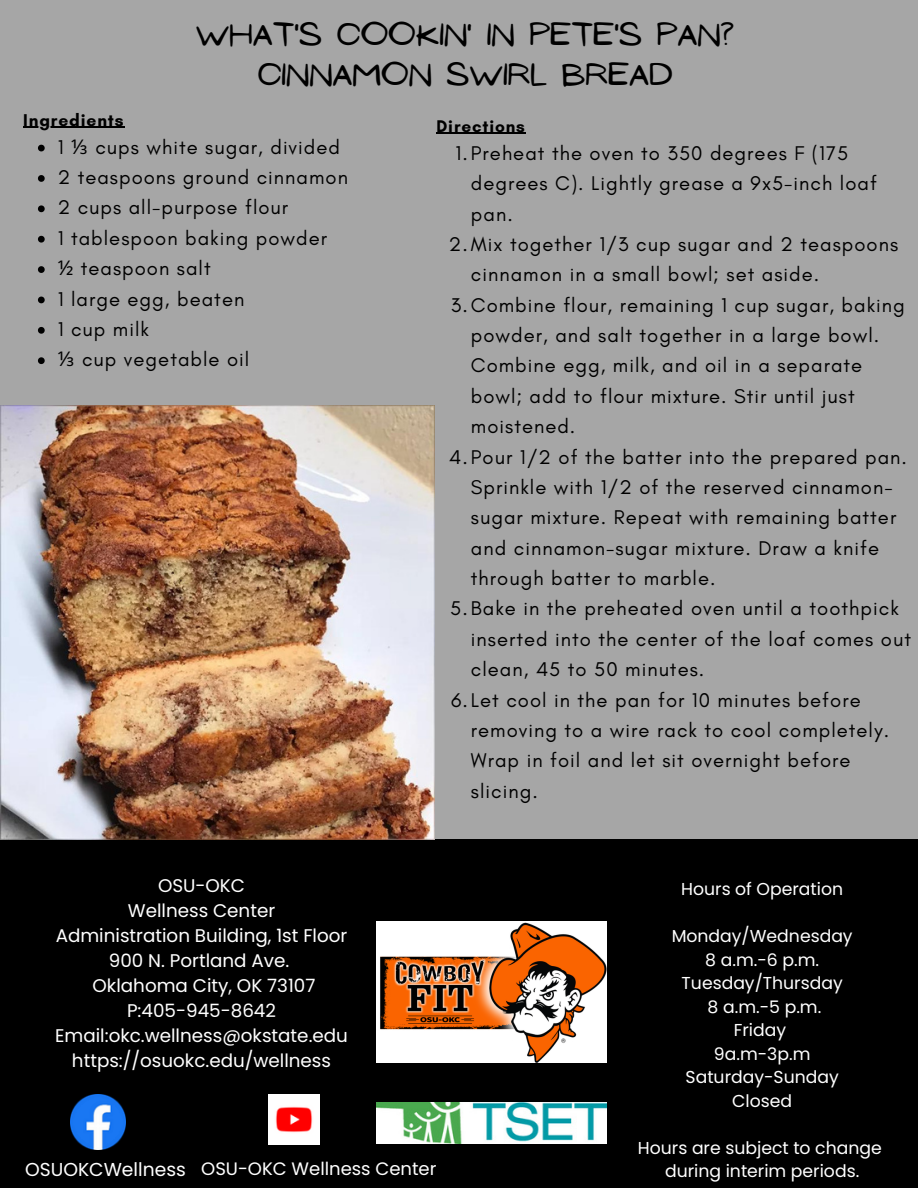
<style>
.page{position:relative;width:918px;height:1188px;background:#a6a6a6}
.page>*{position:absolute;margin:0;border:0;box-sizing:border-box;transform-origin:0 0}
.t1{font:29.55px "NF Ananias Regular";color:#000}
.t2{font:20.25px/30.3px "Glacial Indifference";letter-spacing:.05em;color:#000}
.t3{font:18.75px "Poppins";color:#fff}
.t4{font:18.3px "Poppins";color:#fff}
.t5{font:18px "Poppins";color:#fff}
.t6{font:700 17.4px "Glacial Indifference";letter-spacing:.05em;color:#000}
.t7{font:17.25px "Poppins";color:#fff}
.t8{font:700 17.25px "Glacial Indifference";letter-spacing:.05em;color:#000}
.s1{font-family:"Noto Sans"}
</style>
<div class="page">
<div style="left:0;top:840px;width:918px;height:348px;background:#000"></div>
<img style="left:71px;top:1094px;width:55px;height:55px">
<img style="left:269px;top:1094px;width:50px;height:51px">
<img style="left:376px;top:921px;width:231px;height:142px">
<img style="left:376px;top:1102px;width:231px;height:42px">
<img style="left:0;top:405px;width:434px;height:434px">
<hr style="left:23px;top:127px;width:102px;height:1px;background:#000">
<svg style="left:38px;top:145px;width:7px;height:6px"></svg>
<svg style="left:38px;top:175px;width:7px;height:7px"></svg>
<svg style="left:38px;top:205px;width:7px;height:7px"></svg>
<svg style="left:38px;top:236px;width:7px;height:7px"></svg>
<svg style="left:38px;top:266px;width:7px;height:7px"></svg>
<svg style="left:38px;top:297px;width:7px;height:6px"></svg>
<svg style="left:38px;top:327px;width:7px;height:7px"></svg>
<svg style="left:38px;top:357px;width:7px;height:7px"></svg>
<hr style="left:437px;top:133px;width:89px;height:1px;background:#000">
<p class="t1" style="left:196px;top:17px;width:540px">WHAT'S COOKIN' IN PETE'S PAN?</p>
<p class="t1" style="left:258px;top:58px;width:416px">CINNAMON SWIRL BREAD</p>
<p class="t6" style="left:23px;top:109px;width:102px">Ingredients</p>
<p class="t2" style="left:58px;top:131px;width:284px">1 <span class="s1">⅓</span> cups white sugar, divided</p>
<p class="t2" style="left:58px;top:162px;width:292px">2 teaspoons ground cinnamon</p>
<p class="t2" style="left:58px;top:192px;width:232px">2 cups all-purpose flour</p>
<p class="t2" style="left:58px;top:223px;width:271px">1 tablespoon baking powder</p>
<p class="t2" style="left:58px;top:253px;width:155px"><span class="s1">½</span> teaspoon salt</p>
<p class="t2" style="left:58px;top:283px;width:188px">1 large egg, beaten</p>
<p class="t2" style="left:58px;top:314px;width:93px">1 cup milk</p>
<p class="t2" style="left:58px;top:344px;width:193px"><span class="s1">⅓</span> cup vegetable oil</p>
<p class="t4" style="left:158px;top:873px;width:89px">OSU-OKC</p>
<p class="t4" style="left:128px;top:898px;width:149px">Wellness Center</p>
<p class="t4" style="left:56px;top:923px;width:293px">Administration Building, 1st Floor</p>
<p class="t4" style="left:109px;top:948px;width:182px">900 N. Portland Ave.</p>
<p class="t4" style="left:93px;top:973px;width:224px">Oklahoma City, OK 73107</p>
<p class="t4" style="left:127px;top:998px;width:150px">P:405-945-8642</p>
<p class="t4" style="left:55px;top:1023px;width:294px">Email:okc.wellness@okstate.edu</p>
<p class="t4" style="left:72px;top:1048px;width:261px">https://osuokc.edu/wellness</p>
<p class="t8" style="left:437px;top:115px;width:90px">Directions</p>
<p class="t2" style="left:471px;top:138px;width:408px;text-indent:-15px">1.Preheat the oven to 350 degrees F (175 degrees C). Lightly grease a 9x5-inch loaf pan.</p>
<p class="t2" style="left:471px;top:229px;width:429px;text-indent:-22px">2.Mix together 1/3 cup sugar and 2 teaspoons cinnamon in a small bowl; set aside.</p>
<p class="t2" style="left:471px;top:289px;width:435px;text-indent:-20px">3.Combine flour, remaining 1 cup sugar, baking powder, and salt together in a large bowl.<br>Combine egg, milk, and oil in a separate bowl; add to flour mixture. Stir until just moistened.</p>
<p class="t2" style="left:471px;top:441px;width:438px;text-indent:-22px">4.Pour 1/2 of the batter into the prepared pan.<br>Sprinkle with 1/2 of the reserved cinnamon&shy;sugar mixture. Repeat with remaining batter and cinnamon-sugar mixture. Draw a knife through batter to marble.</p>
<p class="t2" style="left:471px;top:593px;width:442px;text-indent:-21px">5.Bake in the preheated oven until a toothpick inserted into the center of the loaf comes out clean, 45 to 50 minutes.</p>
<p class="t2" style="left:471px;top:684px;width:420px;text-indent:-20px">6.Let cool in the pan for 10 minutes before removing to a wire rack to cool completely.<br>Wrap in foil and let sit overnight before slicing.</p>
<p class="t7" style="left:681px;top:877px;width:163px">Hours of Operation</p>
<p class="t7" style="left:672px;top:924px;width:183px">Monday/Wednesday</p>
<p class="t7" style="left:705px;top:947px;width:115px">8 a.m.-6 p.m.</p>
<p class="t7" style="left:682px;top:971px;width:163px">Tuesday/Thursday</p>
<p class="t7" style="left:708px;top:995px;width:115px">8 a.m.-5 p.m.</p>
<p class="t7" style="left:734px;top:1018px;width:54px">Friday</p>
<p class="t7" style="left:714px;top:1042px;width:98px">9a.m-3p.m</p>
<p class="t7" style="left:686px;top:1065px;width:155px">Saturday-Sunday</p>
<p class="t7" style="left:732px;top:1089px;width:61px">Closed</p>
<p class="t7" style="left:638px;top:1136px;width:245px">Hours are subject to change</p>
<p class="t5" style="left:201px;top:1156px;width:237px">OSU-OKC Wellness Center</p>
<p class="t3" style="left:25px;top:1156px;width:162px">OSUOKCWellness</p>
<p class="t7" style="left:665px;top:1159px;width:196px">during interim periods.</p>
</div>
